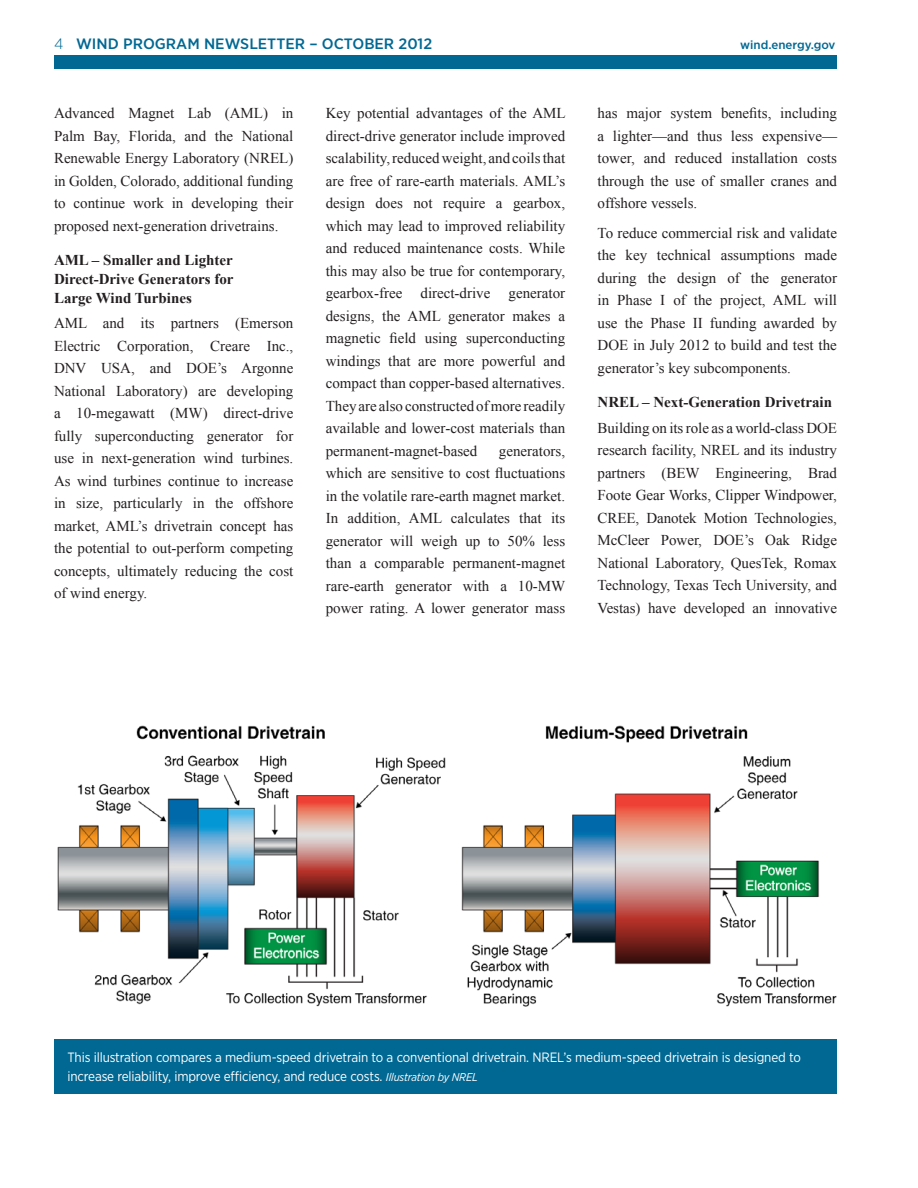
<style>
.page{position:relative;width:918px;height:1188px;background:#fff}
.page>*{position:absolute;margin:0;border:0;box-sizing:border-box;transform-origin:0 0}
.body_text{font:15px/22.5px "Times New Roman";color:#231f20;text-align:justify}
.headline_4{font:700 15px/18.8px "Times New Roman";color:#231f20;text-align:justify}
.t1{font:500 15px "Gotham Narrow";color:#006893;scale:1.1 1}
.t2{font:13.5px/18.8px "Gotham Narrow";letter-spacing:-.01em;color:#fff}
.t3{font:500 12px "Gotham Narrow";color:#006893;scale:1.1 1}
.s1{font-weight:300}
.s2{font-style:italic;font-size:11.25px}
</style>
<div class="page">
<div style="left:54px;top:55px;width:783px;height:14px;background:#006893"></div>
<img style="left:57px;top:725px;width:780px;height:282px">
<div style="left:54px;top:1039px;width:783px;height:55px;background:#006893"></div>
<p class="t1" style="left:54px;top:34px;width:345px"><span class="s1">4</span> WIND PROGRAM NEWSLETTER – OCTOBER 2012</p>
<p class="t3" style="left:740px;top:37px;width:88px">wind.energy.gov</p>
<p class="body_text" style="left:54px;top:102px;width:241px">Advanced Magnet Lab (AML) in Palm Bay, Florida, and the National Renewable Energy Laboratory (NREL) in Golden, Colorado, additional funding to continue work in developing their proposed next-generation drivetrains.</p>
<p class="headline_4" style="left:54px;top:250px;width:181px">AML – Smaller and Lighter Direct-Drive Generators for Large Wind Turbines</p>
<p class="body_text" style="left:54px;top:312px;width:241px">AML and its partners (Emerson Electric Corporation, Creare Inc., DNV USA, and DOE’s Argonne National Laboratory) are developing a 10-megawatt (MW) direct-drive fully superconducting generator for use in next-generation wind turbines.<br>As wind turbines continue to increase in size, particularly in the offshore market, AML’s drivetrain concept has the potential to out-perform competing concepts, ultimately reducing the cost of wind energy.</p>
<p class="body_text" style="left:326px;top:102px;width:241px">Key potential advantages of the AML direct-drive generator include improved scalability, reduced weight, and coils that are free of rare-earth materials. AML’s design does not require a gearbox, which may lead to improved reliability and reduced maintenance costs. While this may also be true for contemporary, gearbox-free direct-drive generator designs, the AML generator makes a magnetic field using superconducting windings that are more powerful and compact than copper-based alternatives.<br>They are also constructed of more readily available and lower-cost materials than permanent-magnet-based</p>
<p class="body_text" style="left:326px;top:439px;width:241px;text-indent:173px">generators, which are sensitive to cost fluctuations in the volatile rare-earth magnet market.<br>In addition, AML calculates that its generator will weigh up to 50% less than a comparable permanent-magnet rare-earth generator with a 10-MW power rating. A lower generator mass</p>
<p class="body_text" style="left:598px;top:102px;width:241px">has major system benefits, including a lighter—and thus less expensive— tower, and reduced installation costs through the use of smaller cranes and offshore vessels.</p>
<p class="body_text" style="left:598px;top:221px;width:241px">To reduce commercial risk and validate the key technical assumptions made during the design of the generator in Phase I of the project, AML will use the Phase II funding awarded by DOE in July 2012 to build and test the generator’s key subcomponents.</p>
<p class="headline_4" style="left:598px;top:392px;width:236px">NREL – Next-Generation Drivetrain</p>
<p class="body_text" style="left:598px;top:416px;width:241px">Building on its role as a world-class DOE research facility, NREL and its industry partners (BEW Engineering, Brad Foote Gear Works, Clipper Windpower, CREE, Danotek Motion Technologies, McCleer Power, DOE’s Oak Ridge National Laboratory, QuesTek, Romax Technology, Texas Tech University, and Vestas) have developed an innovative</p>
<p class="t2" style="left:68px;top:1048px;width:735px">This illustration compares a medium-speed drivetrain to a conventional drivetrain. NREL’s medium-speed drivetrain is designed to increase reliability, improve efficiency, and reduce costs. <span class="s2">Illustration by NREL</span></p>
</div>
